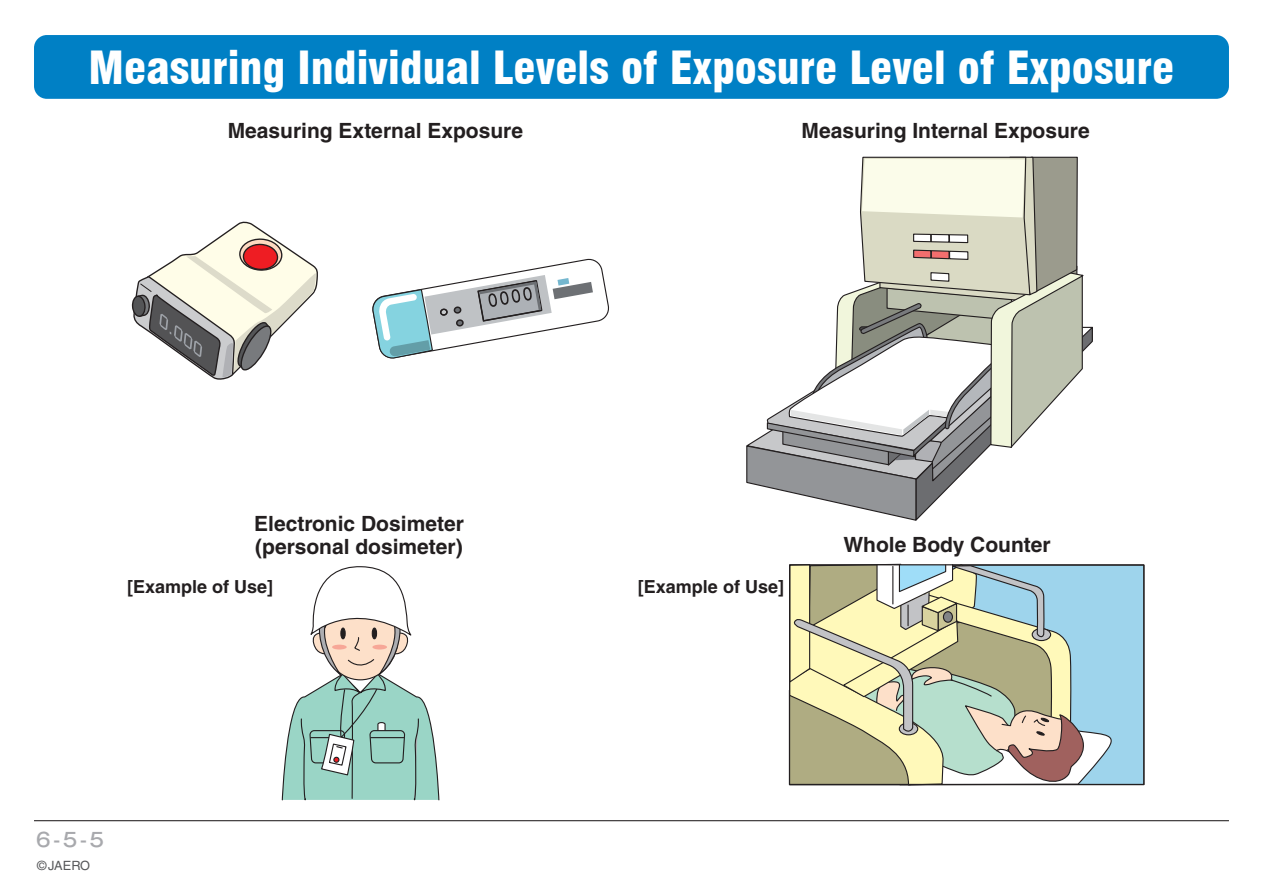
<style>
.page{position:relative;width:1263px;height:893px;background:#fff}
.page>*{position:absolute;margin:0;border:0;box-sizing:border-box;transform-origin:0 0}
.t1{font:900 condensed 44.7px "Swiss 721 BT";color:#fff}
.t2{font:700 21px/23.4px "Helvetica";color:#231f20}
.t3{font:500 19.2px "Gothic MB101 Pro";color:#a8a9ad}
.t4{font:700 18px "Helvetica";color:#231f20}
.t5{font:12.75px "Helvetica";letter-spacing:-.01em;color:#57585a}
</style>
<div class="page">
<div style="left:34px;top:35px;width:1195px;height:64px;background:#0080c5;border-radius:13px"></div>
<hr style="left:34px;top:820px;width:1195px;height:1px;background:#231f20">
<svg style="left:372px;top:258px;width:237px;height:101px"></svg>
<svg style="left:131px;top:221px;width:187px;height:159px"></svg>
<svg style="left:281px;top:566px;width:159px;height:235px"></svg>
<hr style="left:371px;top:737px;width:33px;height:1px;background:#231f20">
<svg style="left:746px;top:156px;width:347px;height:365px"></svg>
<div style="left:790px;top:565px;width:354px;height:220px;background:#9ed4ec"></div>
<svg style="left:788px;top:563px;width:330px;height:223px"></svg>
<div style="left:943px;top:612px;width:9px;height:10px;background:#828487;border-radius:50%"></div>
<div style="left:943px;top:611px;width:10px;height:12px;border:1px solid #231f20;border-radius:50%"></div>
<h1 class="t1" style="left:88px;top:41px;width:1087px">Measuring Individual Levels of Exposure Level of Exposure</h1>
<p class="t2" style="left:228px;top:118px;width:297px">Measuring External Exposure</p>
<p class="t2" style="left:801px;top:118px;width:290px">Measuring Internal Exposure</p>
<p class="t2" style="left:254px;top:511px;width:211px">Electronic Dosimeter (personal dosimeter)</p>
<p class="t4" style="left:127px;top:576px;width:148px">[Example of Use]</p>
<p class="t4" style="left:638px;top:576px;width:148px">[Example of Use]</p>
<p class="t2" style="left:843px;top:533px;width:209px">Whole Body Counter</p>
<p class="t3" style="left:36px;top:824px;width:69px">6-5-5</p>
<p class="t5" style="left:37px;top:858px;width:55px">©JAERO</p>
</div>
